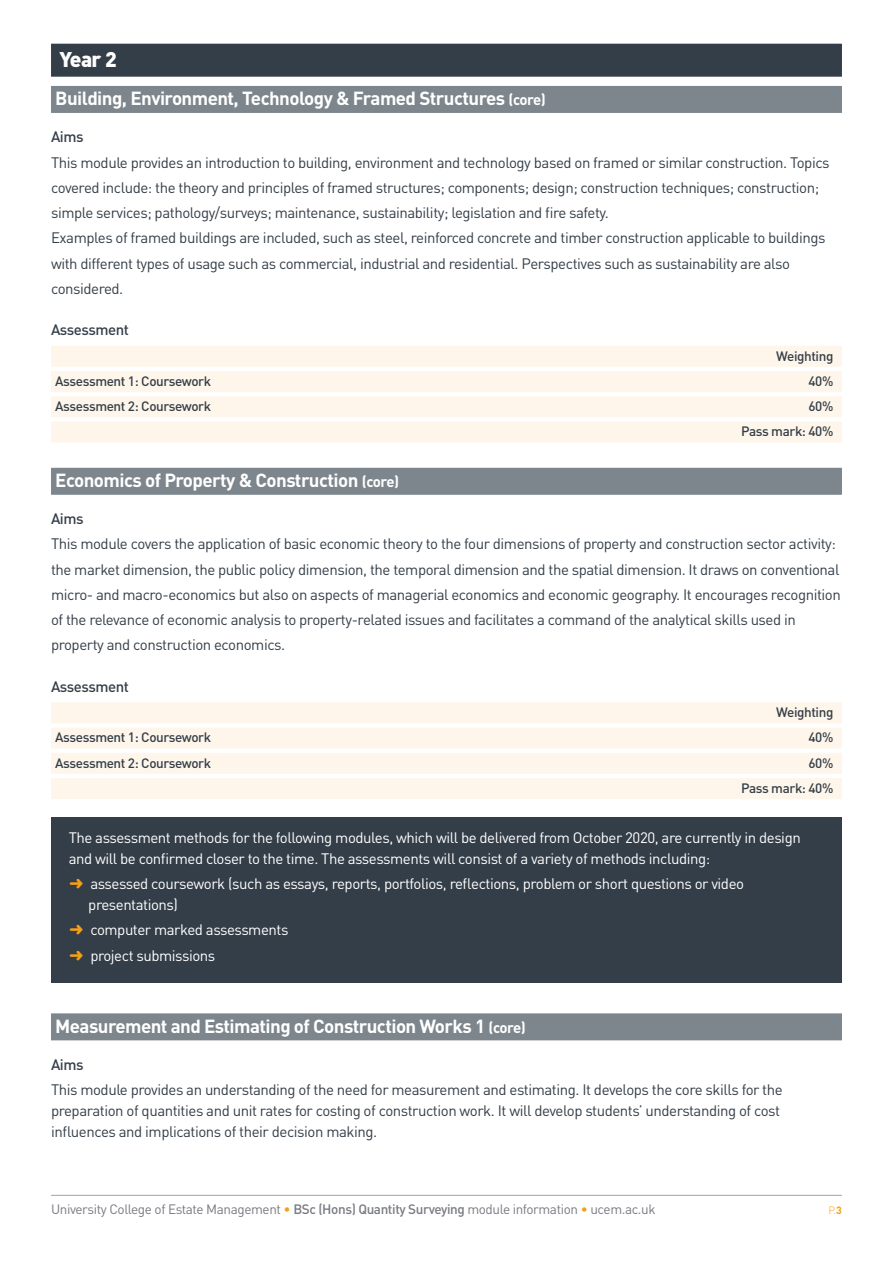
<style>
.page{position:relative;width:893px;height:1263px;background:#fff}
.page>*{position:absolute;margin:0;border:0;box-sizing:border-box;transform-origin:0 0}
.t1{font:900 21px "DINOT";color:#fff}
.t2{font:700 18.75px "DINOT";letter-spacing:-.03em;color:#fff}
.t3{font:15px/25.2px "DINOT";letter-spacing:-.03em;color:#343e48}
.t4{font:15px/21px "DINOT";letter-spacing:-.03em;color:#fff}
.t5{font:500 15px "DINOT";letter-spacing:-.03em;color:#343e48}
.t6{font:500 13.5px/25.2px "DINOT";letter-spacing:-.03em;color:#343e48;text-align:right}
.t7{font:13.5px "DINOT";letter-spacing:-.03em;color:#787a82}
.t8{font:300 10.5px "DINOT";color:#f69f14}
.s1{font-size:15px}
.s2{font-family:"MS Gothic";color:#f69f14}
.s3{color:#f69f14}
.s4{font-weight:500}
.s5{font-weight:700}
</style>
<div class="page">
<hr style="left:51px;top:1195px;width:791px;height:1px;background:#a1a1a8">
<div style="left:51px;top:44px;width:791px;height:33px;background:#343e48"></div>
<div style="left:51px;top:86px;width:791px;height:27px;background:#7d868c"></div>
<div style="left:51px;top:346px;width:791px;height:21px;background:#fff6eb"></div>
<div style="left:51px;top:371px;width:791px;height:21px;background:#fff6eb"></div>
<div style="left:51px;top:396px;width:791px;height:21px;background:#fff6eb"></div>
<div style="left:51px;top:421px;width:791px;height:21px;background:#fff6eb"></div>
<div style="left:51px;top:468px;width:791px;height:27px;background:#7d868c"></div>
<div style="left:51px;top:702px;width:791px;height:21px;background:#fff6eb"></div>
<div style="left:51px;top:727px;width:791px;height:21px;background:#fff6eb"></div>
<div style="left:51px;top:753px;width:791px;height:21px;background:#fff6eb"></div>
<div style="left:51px;top:778px;width:791px;height:21px;background:#fff6eb"></div>
<div style="left:51px;top:1013px;width:791px;height:27px;background:#7d868c"></div>
<div style="left:51px;top:817px;width:791px;height:166px;background:#343e48"></div>
<h1 class="t1" style="left:60px;top:45px;width:59px">Year 2</h1>
<p class="t2" style="left:55px;top:86px;width:492px">Building, Environment, Technology &amp; Framed Structures <span class="s1">(core)</span></p>
<p class="t5" style="left:51px;top:127px;width:34px">Aims</p>
<p class="t3" style="left:51px;top:149px;width:780px">This module provides an introduction to building, environment and technology based on framed or similar construction. Topics covered include: the theory and principles of framed structures; components; design; construction techniques; construction; simple services; pathology/surveys; maintenance, sustainability; legislation and fire safety.<br>Examples of framed buildings are included, such as steel, reinforced concrete and timber construction applicable to buildings with different types of usage such as commercial, industrial and residential. Perspectives such as sustainability are also considered.</p>
<p class="t5" style="left:51px;top:320px;width:80px">Assessment</p>
<p class="t6" style="left:776px;top:343px;width:59px">Weighting</p>
<p class="t6" style="left:55px;top:368px;width:157px">Assessment 1: Coursework</p>
<p class="t6" style="left:808px;top:368px;width:26px">40%</p>
<p class="t6" style="left:55px;top:393px;width:157px">Assessment 2: Coursework</p>
<p class="t6" style="left:741px;top:393px;width:94px">60%<br>Pass mark: 40%</p>
<p class="t2" style="left:55px;top:467px;width:346px">Economics of Property &amp; Construction <span class="s1">(core)</span></p>
<p class="t5" style="left:51px;top:508px;width:34px">Aims</p>
<p class="t3" style="left:51px;top:531px;width:791px">This module covers the application of basic economic theory to the four dimensions of property and construction sector activity: the market dimension, the public policy dimension, the temporal dimension and the spatial dimension. It draws on conventional micro- and macro-economics but also on aspects of managerial economics and economic geography. It encourages recognition of the relevance of economic analysis to property-related issues and facilitates a command of the analytical skills used in property and construction economics.</p>
<p class="t5" style="left:51px;top:676px;width:80px">Assessment</p>
<p class="t6" style="left:776px;top:699px;width:59px">Weighting</p>
<p class="t6" style="left:55px;top:724px;width:157px">Assessment 1: Coursework</p>
<p class="t6" style="left:808px;top:724px;width:26px">40%</p>
<p class="t6" style="left:55px;top:750px;width:157px">Assessment 2: Coursework</p>
<p class="t6" style="left:741px;top:750px;width:94px">60%<br>Pass mark: 40%</p>
<p class="t4" style="left:69px;top:826px;width:733px">The assessment methods for the following modules, which will be delivered from October 2020, are currently in design and will be confirmed closer to the time. The assessments will consist of a variety of methods including:</p>
<p class="t4" style="left:88px;top:872px;width:657px;text-indent:-20px"><span class="s2">➜</span> assessed coursework (such as essays, reports, portfolios, reflections, problem or short questions or video presentations)</p>
<p class="t4" style="left:69px;top:917px;width:221px;line-height:25.2px"><span class="s2">➜</span> computer marked assessments <span class="s2">➜</span> project submissions</p>
<p class="t2" style="left:55px;top:1013px;width:472px">Measurement and Estimating of Construction Works 1 <span class="s1">(core)</span></p>
<p class="t5" style="left:51px;top:1054px;width:34px">Aims</p>
<p class="t3" style="left:51px;top:1078px;width:733px;line-height:21px">This module provides an understanding of the need for measurement and estimating. It develops the core skills for the preparation of quantities and unit rates for costing of construction work. It will develop students’ understanding of cost influences and implications of their decision making.</p>
<p class="t7" style="left:51px;top:1200px;width:606px">University College of Estate Management <span class="s3">•</span> <span class="s4">BSc (Hons) Quantity Surveying</span> module information <span class="s3">•</span> ucem.ac.uk</p>
<p class="t8" style="left:829px;top:1203px;width:15px">P.<span class="s5">3</span></p>
</div>
